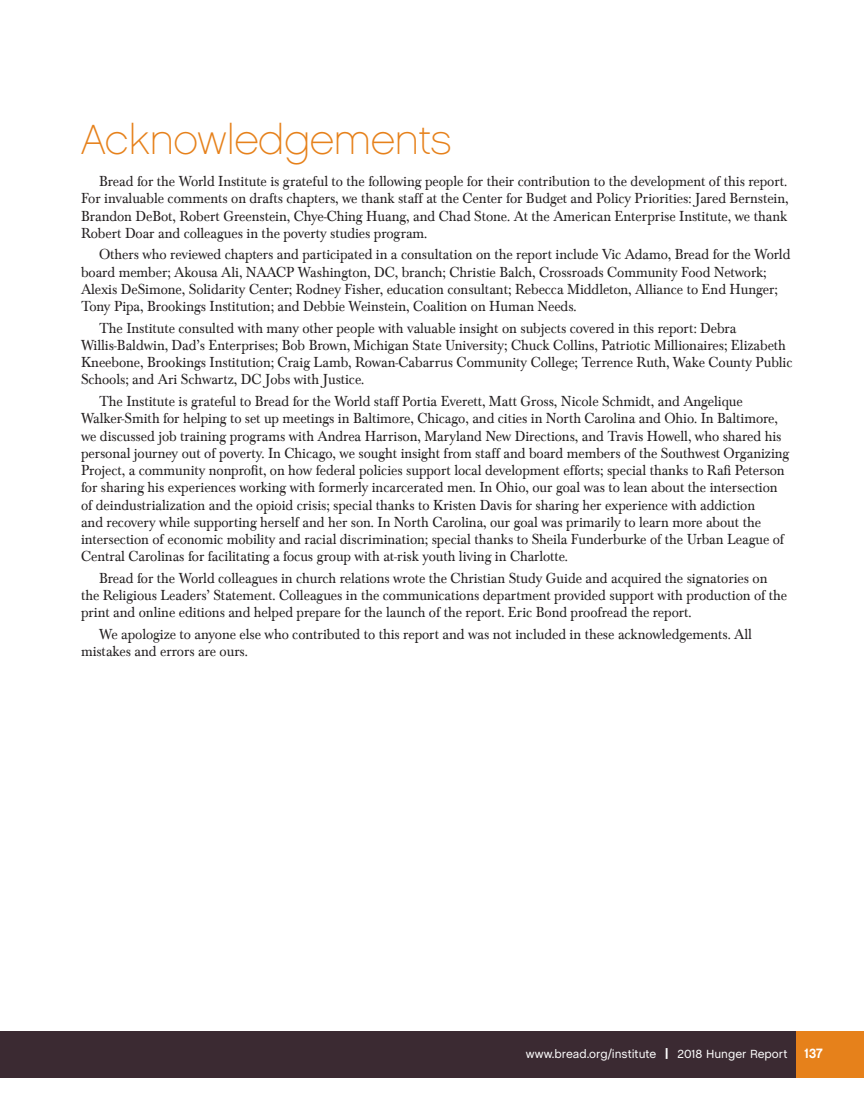
<style>
.page{position:relative;width:864px;height:1107px;background:#fff}
.page>*{position:absolute;margin:0;border:0;box-sizing:border-box;transform-origin:0 0}
.t1{font:42px "Chalet Paris Nineteen Sixty";color:#e6811b}
.t2{font:15px/17.2px "Baskerville Com";letter-spacing:-.005em;color:#231f20;scale:.95 1}
.t3{font:12px "Chalet";color:#fff}
.s1{font-weight:700}
.s2{font-family:"Chalet New York Nineteen Sixty";font-size:13.5px}
</style>
<div class="page">
<div style="left:0;top:1031px;width:864px;height:46px;background:#3b2a32"></div>
<div style="left:796px;top:1031px;width:68px;height:46px;background:#e6811b"></div>
<h1 class="t1" style="left:81px;top:115px;width:372px">Acknowledgements</h1>
<p class="t2" style="left:81px;top:173px;width:746px;text-align:justify;text-indent:18px">Bread for the World Institute is grateful to the following people for their contribution to the development of this report.<br>For invaluable comments on drafts chapters, we thank staff at the Center for Budget and Policy Priorities: Jared Bernstein, Brandon DeBot, Robert Greenstein, Chye-Ching Huang, and Chad Stone. At the American Enterprise Institute, we thank Robert Doar and colleagues in the poverty studies program.</p>
<p class="t2" style="left:81px;top:246px;width:748px;text-indent:18px">Others who reviewed chapters and participated in a consultation on the report include Vic Adamo, Bread for the World board member; Akousa Ali, NAACP Washington, DC, branch; Christie Balch, Crossroads Community Food Network; Alexis DeSimone, Solidarity Center; Rodney Fisher, education consultant; Rebecca Middleton, Alliance to End Hunger; Tony Pipa, Brookings Institution; and Debbie Weinstein, Coalition on Human Needs.</p>
<p class="t2" style="left:81px;top:320px;width:751px;text-indent:18px">The Institute consulted with many other people with valuable insight on subjects covered in this report: Debra Willis-Baldwin, Dad’s Enterprises; Bob Brown, Michigan State University; Chuck Collins, Patriotic Millionaires; Elizabeth Kneebone, Brookings Institution; Craig Lamb, Rowan-Cabarrus Community College; Terrence Ruth, Wake County Public Schools; and Ari Schwartz, DC Jobs with Justice.</p>
<p class="t2" style="left:81px;top:393px;width:747px;text-indent:18px">The Institute is grateful to Bread for the World staff Portia Everett, Matt Gross, Nicole Schmidt, and Angelique Walker-Smith for helping to set up meetings in Baltimore, Chicago, and cities in North Carolina and Ohio. In Baltimore, we discussed job training programs with Andrea Harrison, Maryland New Directions, and Travis Howell, who shared his personal journey out of poverty. In Chicago, we sought insight from staff and board members of the Southwest Organizing Project, a community nonprofit, on how federal policies support local development efforts; special thanks to Rafi Peterson for sharing his experiences working with formerly incarcerated men. In Ohio, our goal was to lean about the intersection of deindustrialization and the opioid crisis; special thanks to Kristen Davis for sharing her experience with addiction<br>and recovery while supporting herself and her son. In North Carolina, our goal was primarily to learn more about the intersection of economic mobility and racial discrimination; special thanks to Sheila Funderburke of the Urban League of Central Carolinas for facilitating a focus group with at-risk youth living in Charlotte.</p>
<p class="t2" style="left:81px;top:570px;width:745px;text-indent:18px">Bread for the World colleagues in church relations wrote the Christian Study Guide and acquired the signatories on the Religious Leaders’ Statement. Colleagues in the communications department provided support with production of the print and online editions and helped prepare for the launch of the report. Eric Bond proofread the report.</p>
<p class="t2" style="left:81px;top:626px;width:708px;text-indent:18px">We apologize to anyone else who contributed to this report and was not included in these acknowledgements. All mistakes and errors are ours.</p>
<p class="t3" style="left:526px;top:1047px;width:298px">www.bread.org/institute <span class="s1">|</span> 2018 Hunger Report <span class="s2">137</span></p>
</div>
